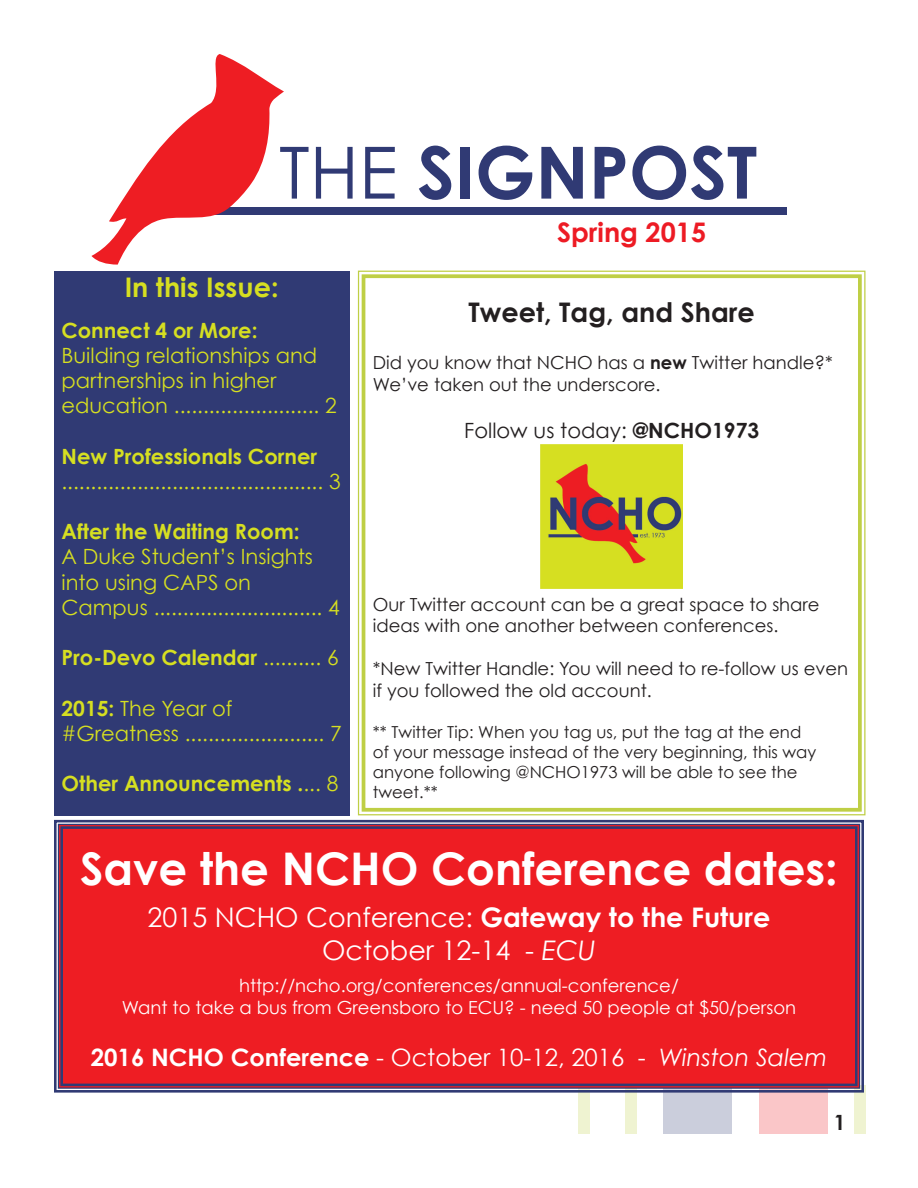
<style>
.page{position:relative;width:918px;height:1188px;background:#fff}
.page>*{position:absolute;margin:0;border:0;box-sizing:border-box;transform-origin:0 0}
.t1{font:700 72px "Century Gothic";color:#303a74}
.t2{font:700 45px "Century Gothic";color:#fff}
.t3{font:27px "Century Gothic";color:#fff}
.t4{font:700 27px "Century Gothic";color:#231f20}
.t5{font:700 27px "Century Gothic";color:#d6df21}
.t6{font:700 27px "Century Gothic";color:#ed1b24}
.t7{font:24px "Century Gothic";color:#fff}
.t8{font:21px/25.2px "Century Gothic";color:#d6df21}
.t9{font:700 21px "Century Gothic";color:#d6df21}
.t10{font:21px "Century Gothic";color:#231f20}
.t11{font:700 21px "Century Gothic";color:#231f20}
.t12{font:18px/21.6px "Century Gothic";color:#231f20}
.t13{font:18px "Century Gothic";color:#fff}
.t14{font:16.5px/19.8px "Century Gothic";color:#231f20}
.s1{font-weight:400}
.s2{font-weight:700}
.s3{font-style:italic}
</style>
<div class="page">
<div style="left:54px;top:271px;width:295px;height:544px;background:#303a74"></div>
<svg style="left:357px;top:270px;width:509px;height:546px"></svg>
<div style="left:362px;top:274px;width:500px;height:538px;border:4px solid #bfcf45"></div>
<div style="left:180px;top:207px;width:607px;height:8px;background:#303a74"></div>
<svg style="left:91px;top:54px;width:193px;height:211px"></svg>
<img style="left:541px;top:445px;width:142px;height:144px">
<div style="left:625px;top:1085px;width:12px;height:49px;background:#eff3d1"></div>
<div style="left:664px;top:1085px;width:68px;height:49px;background:#cbcedc"></div>
<div style="left:759px;top:1085px;width:68px;height:49px;background:#fac6c8"></div>
<div style="left:854px;top:1085px;width:12px;height:49px;background:#eff3d1"></div>
<div style="left:578px;top:1085px;width:11px;height:49px;background:#eff3d1"></div>
<div style="left:54px;top:819px;width:810px;height:275px;background:#ee1d23"></div>
<div style="left:58px;top:824px;width:802px;height:265px;border:1px solid #303a74"></div>
<div style="left:60px;top:826px;width:798px;height:260px;border:3px solid #303a74"></div>
<p class="t1" style="left:279px;top:127px;width:480px"><span class="s1">THE</span> SIGNPOST</p>
<p class="t5" style="left:125px;top:270px;width:155px">In this Issue:</p>
<p class="t8" style="left:62px;top:317px;width:277px"><span class="s2">Connect 4 or More:<br></span>Building relationships and partnerships in higher education ......................... 2</p>
<p class="t8" style="left:62px;top:443px;width:281px"><span class="s2">New Professionals Corner </span>............................................. 3</p>
<p class="t9" style="left:62px;top:518px;width:240px">After the Waiting Room:</p>
<p class="t8" style="left:62px;top:544px;width:280px">A Duke Student’s Insights into using CAPS on<br>Campus ............................. 4</p>
<p class="t9" style="left:62px;top:644px;width:279px">Pro-Devo Calendar <span class="s1">.......... 6</span></p>
<p class="t8" style="left:62px;top:695px;width:282px"><span class="s2">2015:</span> The Year of #Greatness ........................ 7</p>
<p class="t9" style="left:62px;top:770px;width:278px">Other Announcements .<span class="s1">... 8</span></p>
<p class="t6" style="left:557px;top:215px;width:151px">Spring 2015</p>
<p class="t4" style="left:469px;top:296px;width:288px">Tweet, Tag, and Share</p>
<p class="t12" style="left:373px;top:352px;width:461px">Did you know that NCHO has a <span class="s2">new</span> Twitter handle?*<br>We’ve taken out the underscore.</p>
<p class="t10" style="left:464px;top:417px;width:296px">Follow us today: <span class="s2">@NCHO1973</span></p>
<p class="t12" style="left:373px;top:593px;width:448px">Our Twitter account can be a great space to share ideas with one another between conferences.</p>
<p class="t12" style="left:373px;top:658px;width:477px">*New Twitter Handle: You will need to re-follow us even if you followed the old account.</p>
<p class="t14" style="left:373px;top:722px;width:445px">** Twitter Tip: When you tag us, put the tag at the end of your message instead of the very beginning, this way anyone following @NCHO1973 will be able to see the tweet.**</p>
<p class="t2" style="left:80px;top:841px;width:759px">Save the NCHO Conference dates:</p>
<p class="t3" style="left:148px;top:901px;width:624px">2015 NCHO Conference: <span class="s2">Gateway to the Future</span></p>
<p class="t3" style="left:322px;top:934px;width:275px">October 12-14 - <span class="s3">ECU</span></p>
<p class="t13" style="left:239px;top:975px;width:441px">http://ncho.org/conferences/annual-conference/</p>
<p class="t13" style="left:122px;top:996px;width:676px">Want to take a bus from Greensboro to ECU? - need 50 people at $50/person</p>
<p class="t7" style="left:91px;top:1043px;width:738px"><span class="s2">2016 NCHO Conference</span> - October 10-12, 2016 - <span class="s3">Winston Salem</span></p>
<p class="t11" style="left:834px;top:1109px;width:13px">1</p>
</div>
